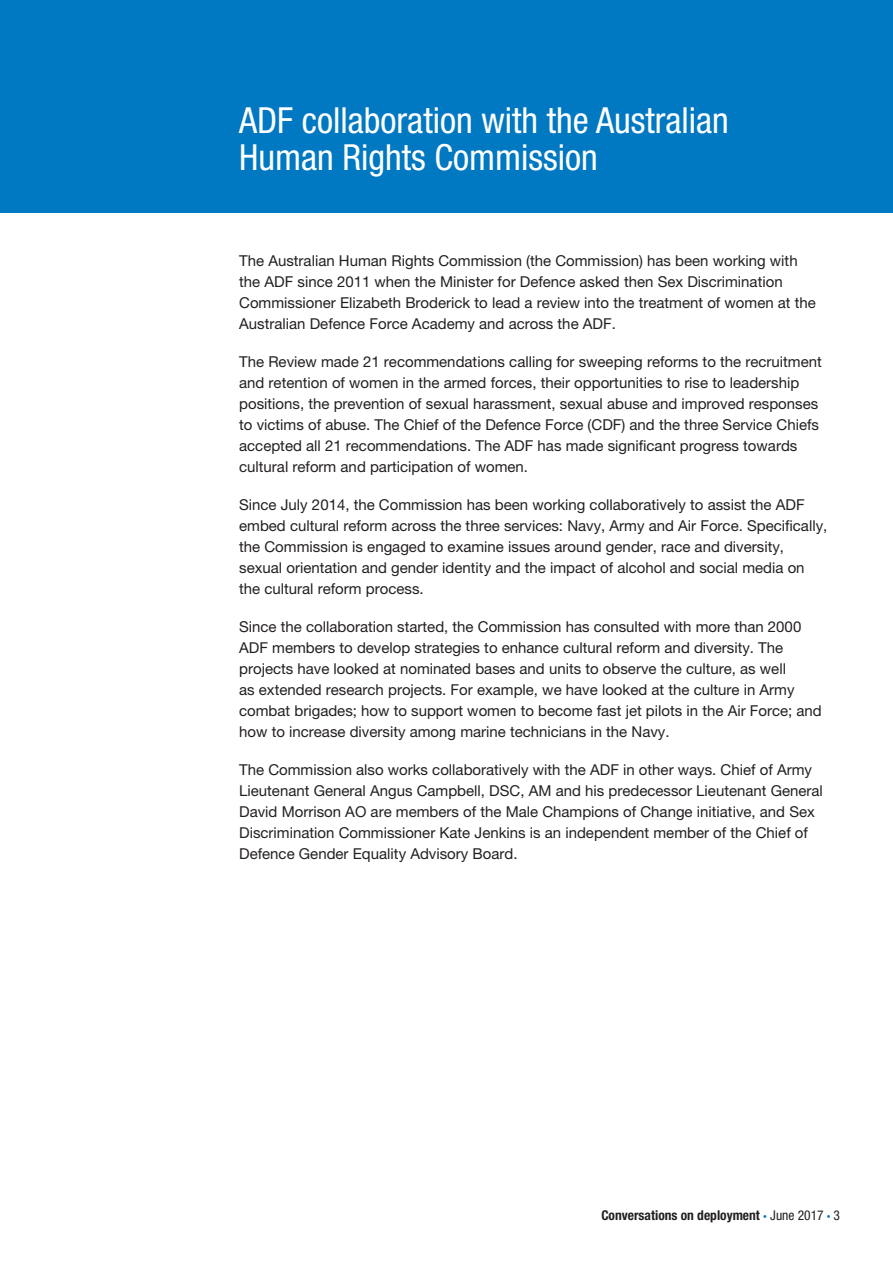
<style>
.page{position:relative;width:893px;height:1263px;background:#fff}
.page>*{position:absolute;margin:0;border:0;box-sizing:border-box;transform-origin:0 0}
.Heading_1{font:condensed 36px/37.5px "Helvetica Neue LT Pro";color:#fff}
.t1{font:15px/21px "Helvetica Neue LT Pro";color:#231f20}
.t2{font:700 condensed 13.5px "Helvetica Neue LT Pro";color:#231f20}
.s1{font-family:"Myriad Pro";font-weight:400;font-stretch:normal;color:#0079c2}
.s2{font-weight:400}
</style>
<div class="page">
<div style="left:0;top:0;width:893px;height:213px;background:#0079c2"></div>
<p class="Heading_1" style="left:239px;top:101px;width:491px">ADF collaboration with the Australian<br>Human Rights Commission</p>
<p class="t1" style="left:239px;top:250px;width:578px">The Australian Human Rights Commission (the Commission) has been working with the ADF since 2011 when the Minister for Defence asked then Sex Discrimination Commissioner Elizabeth Broderick to lead a review into the treatment of women at the Australian Defence Force Academy and across the ADF.</p>
<p class="t1" style="left:239px;top:351px;width:584px">The Review made 21 recommendations calling for sweeping reforms to the recruitment and retention of women in the armed forces, their opportunities to rise to leadership positions, the prevention of sexual harassment, sexual abuse and improved responses to victims of abuse. The Chief of the Defence Force (CDF) and the three Service Chiefs accepted all 21 recommendations. The ADF has made significant progress towards cultural reform and participation of women.</p>
<p class="t1" style="left:239px;top:494px;width:590px">Since July 2014, the Commission has been working collaboratively to assist the ADF embed cultural reform across the three services: Navy, Army and Air Force. Specifically, the Commission is engaged to examine issues around gender, race and diversity, sexual orientation and gender identity and the impact of alcohol and social media on the cultural reform process.</p>
<p class="t1" style="left:239px;top:616px;width:584px">Since the collaboration started, the Commission has consulted with more than 2000<br>ADF members to develop strategies to enhance cultural reform and diversity. The projects have looked at nominated bases and units to observe the culture, as well<br>as extended research projects. For example, we have looked at the culture in Army combat brigades; how to support women to become fast jet pilots in the Air Force; and how to increase diversity among marine technicians in the Navy.</p>
<p class="t1" style="left:239px;top:759px;width:585px">The Commission also works collaboratively with the ADF in other ways. Chief of Army Lieutenant General Angus Campbell, DSC, AM and his predecessor Lieutenant General David Morrison AO are members of the Male Champions of Change initiative, and Sex Discrimination Commissioner Kate Jenkins is an independent member of the Chief of Defence Gender Equality Advisory Board.</p>
<p class="t2" style="left:601px;top:1207px;width:240px">Conversations on deployment <span class="s1">•</span> <span class="s2">June 2017</span> <span class="s1">•</span> <span class="s2">3</span></p>
</div>
